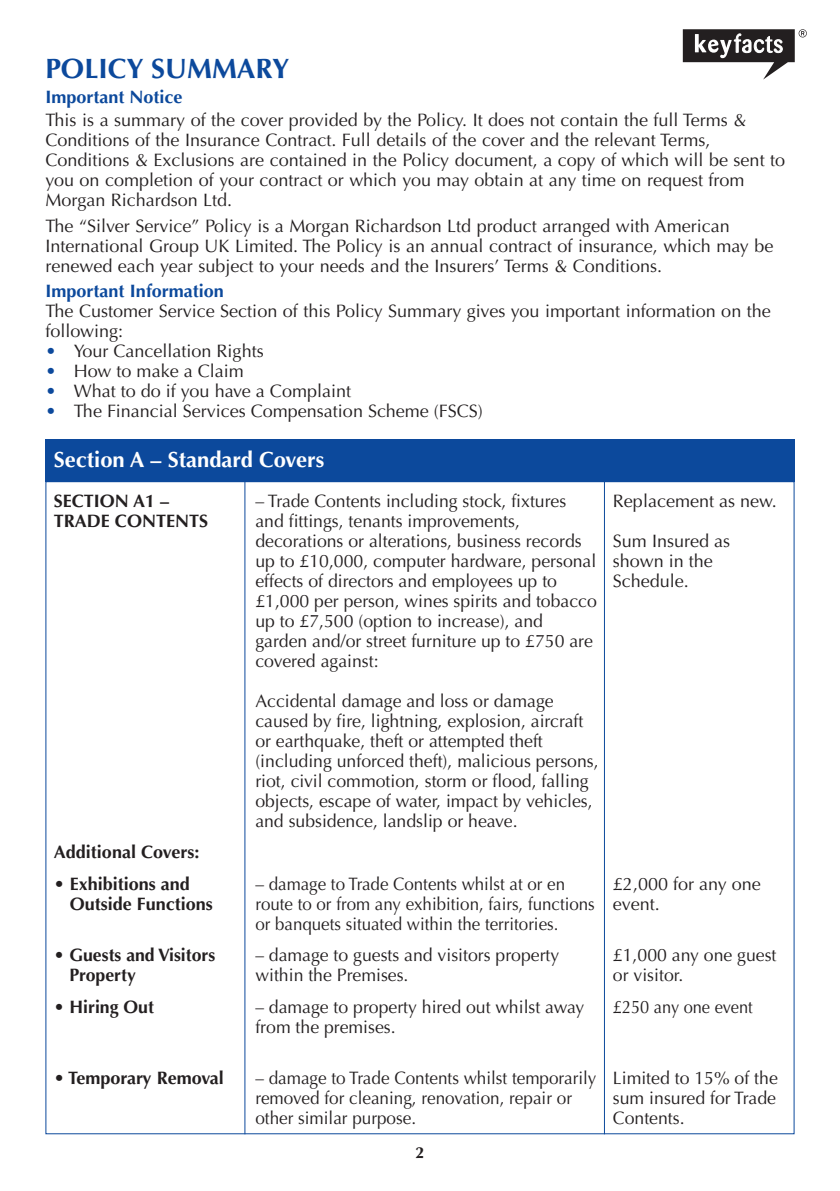
<style>
.page{position:relative;width:840px;height:1191px;background:#fff}
.page>*{position:absolute;margin:0;border:0;box-sizing:border-box;transform-origin:0 0}
.t1{font:700 28px "Optima";color:#0c499c}
.t2{font:700 22px "Optima";color:#fff}
.t3{font:18px/20px "Optima";color:#231f20}
.t4{font:18px/20px "Optima";color:#231f20;scale:.96 1}
.t5{font:700 18px/20px "Optima";color:#231f20}
.t6{font:18px/20px "Optima";color:#231f20;scale:.95 1}
.t7{font:700 18px "Optima";color:#0c499c}
.t8{font:18px "Optima";color:#231f20;scale:.91 1}
.t9{font:700 16px "Optima";color:#231f20}
.s1{color:#0c499c}
.s2{color:#fff}
</style>
<div class="page">
<div style="left:45px;top:439px;width:749px;height:42px;background:#0c499c"></div>
<hr style="left:244px;top:479px;width:1px;height:655px;background:#0c499c">
<hr style="left:603px;top:479px;width:1px;height:655px;background:#0c499c">
<svg style="left:682px;top:29px;width:124px;height:51px"></svg>
<h1 class="t1" style="left:45px;top:54px;width:245px">POLICY SUMMARY</h1>
<p class="t7" style="left:45px;top:88px;width:138px">Important Notice</p>
<p class="t3" style="left:45px;top:111px;width:740px">This is a summary of the cover provided by the Policy. It does not contain the full Terms &amp; Conditions of the Insurance Contract. Full details of the cover and the relevant Terms, Conditions &amp; Exclusions are contained in the Policy document, a copy of which will be sent to you on completion of your contract or which you may obtain at any time on request from Morgan Richardson Ltd.</p>
<p class="t3" style="left:45px;top:217px;width:729px">The “Silver Service” Policy is a Morgan Richardson Ltd product arranged with American<br>International Group UK Limited. The Policy is an annual contract of insurance, which may be renewed each year subject to your needs and the Insurers’ Terms &amp; Conditions.</p>
<p class="t7" style="left:45px;top:281px;width:180px">Important Information</p>
<p class="t3" style="left:45px;top:301px;width:726px">The Customer Service Section of this Policy Summary gives you important information on the following:</p>
<p class="t3" style="left:45px;top:341px;width:220px"><span class="s1">•</span> Your Cancellation Rights</p>
<p class="t3" style="left:45px;top:361px;width:200px"><span class="s1">•</span> How to make a Claim</p>
<p class="t3" style="left:45px;top:381px;width:307px"><span class="s1">•</span> What to do if you have a Complaint</p>
<p class="t3" style="left:45px;top:401px;width:438px"><span class="s1">•</span> The Financial Services Compensation Scheme (FSCS)</p>
<p class="t2" style="left:54px;top:448px;width:272px">Section A – Standard Covers</p>
<p class="t3" style="left:255px;top:491px;width:343px">– Trade Contents including stock, fixtures and fittings, tenants improvements, decorations or alterations, business records up to £10,000, computer hardware, personal effects of directors and employees up to £1,000 per person, wines spirits and tobacco up to £7,500 (option to increase), and garden and/or street furniture up to £750 are covered against:</p>
<p class="t3" style="left:255px;top:691px;width:344px">Accidental damage and loss or damage caused by fire, lightning, explosion, aircraft or earthquake, theft or attempted theft (including unforced theft), malicious persons, riot, civil commotion, storm or flood, falling objects, escape of water, impact by vehicles, and subsidence, landslip or heave.</p>
<p class="t5" style="left:54px;top:491px;width:156px">SECTION A1 –<br>TRADE CONTENTS</p>
<p class="t5" style="left:54px;top:843px;width:147px">Additional Covers:</p>
<p class="t5" style="left:70px;top:874px;width:145px;text-indent:-16px">• Exhibitions and<br>Outside Functions</p>
<p class="t5" style="left:69px;top:945px;width:147px;text-indent:-15px">• Guests and Visitors<br>Property</p>
<p class="t5" style="left:54px;top:997px;width:101px">• Hiring Out</p>
<p class="t5" style="left:54px;top:1068px;width:171px">• Temporary Removal</p>
<p class="t4" style="left:255px;top:874px;width:355px">– damage to Trade Contents whilst at or en route to or from any exhibition, fairs, functions or banquets situated within the territories.</p>
<p class="t4" style="left:255px;top:945px;width:318px">– damage to guests and visitors property within the Premises.</p>
<p class="t4" style="left:255px;top:997px;width:344px">– damage to property hired out whilst away from the premises.</p>
<p class="t6" style="left:255px;top:1068px;width:360px">– damage to Trade Contents whilst temporarily removed for cleaning, renovation, repair or other similar purpose.</p>
<p class="t9" style="left:415px;top:1144px;width:10px">2</p>
<p class="t3" style="left:612px;top:491px;width:165px">Replacement as new.</p>
<p class="t3" style="left:612px;top:531px;width:119px">Sum Insured as shown in the<br>Schedule.</p>
<p class="t3" style="left:612px;top:874px;width:149px">£2,000 for any one event.</p>
<p class="t3" style="left:612px;top:945px;width:165px">£1,000 any one guest or visitor.</p>
<p class="t8" style="left:612px;top:997px;width:185px">£250 any one event <span class="s2">(up</span></p>
<p class="t3" style="left:612px;top:1068px;width:166px;text-align:justify">Limited to 15% of the sum insured for Trade Contents.</p>
</div>
